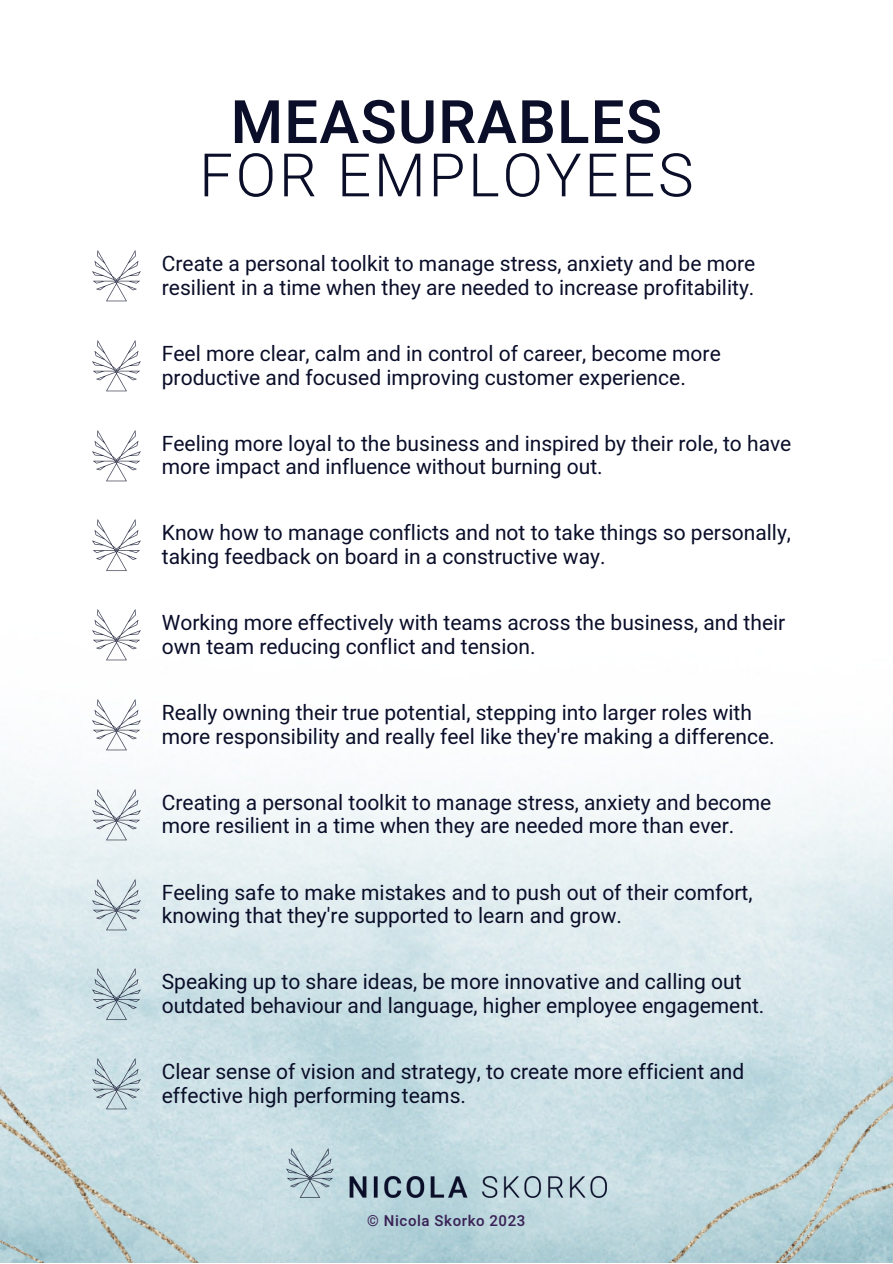
<style>
.page{position:relative;width:893px;height:1264px;background:#fff}
.page>*{position:absolute;margin:0;border:0;box-sizing:border-box;transform-origin:0 0}
.t1{font:300 60px "Heebo";letter-spacing:.045em;color:#0a0e29}
.t2{font:500 60px "Heebo";letter-spacing:.02em;color:#0a0e29}
.t3{font:21px/23.5px "Heebo";color:#0a0e29}
.t4{font:500 15px "Heebo";letter-spacing:.04em;color:#392256}
</style>
<div class="page">
<img style="left:0;top:519px;width:892px;height:743px">
<img style="left:0;top:873px;width:286px;height:389px">
<img style="left:606px;top:995px;width:286px;height:267px">
<img style="left:92px;top:250px;width:49px;height:52px">
<img style="left:92px;top:340px;width:49px;height:52px">
<img style="left:92px;top:430px;width:49px;height:52px">
<img style="left:89px;top:520px;width:54px;height:54px">
<img style="left:89px;top:699px;width:54px;height:54px">
<img style="left:89px;top:609px;width:54px;height:54px">
<img style="left:89px;top:789px;width:54px;height:54px">
<img style="left:89px;top:879px;width:54px;height:54px">
<img style="left:89px;top:968px;width:54px;height:54px">
<img style="left:89px;top:1058px;width:54px;height:54px">
<img style="left:287px;top:1148px;width:319px;height:49px">
<p class="t2" style="left:230px;top:80px;width:433px">MEASURABLES</p>
<p class="t1" style="left:199px;top:133px;width:496px">FOR EMPLOYEES</p>
<p class="t3" style="left:162px;top:253px;width:595px">Create a personal toolkit to manage stress, anxiety and be more resilient in a time when they are needed to increase profitability.</p>
<p class="t3" style="left:162px;top:342px;width:560px">Feel more clear, calm and in control of career, become more productive and focused improving customer experience.</p>
<p class="t3" style="left:162px;top:432px;width:631px">Feeling more loyal to the business and inspired by their role, to have more impact and influence without burning out.</p>
<p class="t3" style="left:162px;top:522px;width:630px">Know how to manage conflicts and not to take things so personally, taking feedback on board in a constructive way.</p>
<p class="t3" style="left:162px;top:612px;width:625px">Working more effectively with teams across the business, and their own team reducing conflict and tension.</p>
<p class="t3" style="left:162px;top:701px;width:614px">Really owning their true potential, stepping into larger roles with more responsibility and really feel like they're making a difference.</p>
<p class="t3" style="left:162px;top:791px;width:611px">Creating a personal toolkit to manage stress, anxiety and become more resilient in a time when they are needed more than ever.</p>
<p class="t3" style="left:162px;top:881px;width:592px">Feeling safe to make mistakes and to push out of their comfort, knowing that they're supported to learn and grow.</p>
<p class="t3" style="left:162px;top:971px;width:604px">Speaking up to share ideas, be more innovative and calling out outdated behaviour and language, higher employee engagement.</p>
<p class="t3" style="left:162px;top:1060px;width:584px">Clear sense of vision and strategy, to create more efficient and effective high performing teams.</p>
<p class="t4" style="left:367px;top:1209px;width:160px">© Nicola Skorko 2023</p>
</div>
